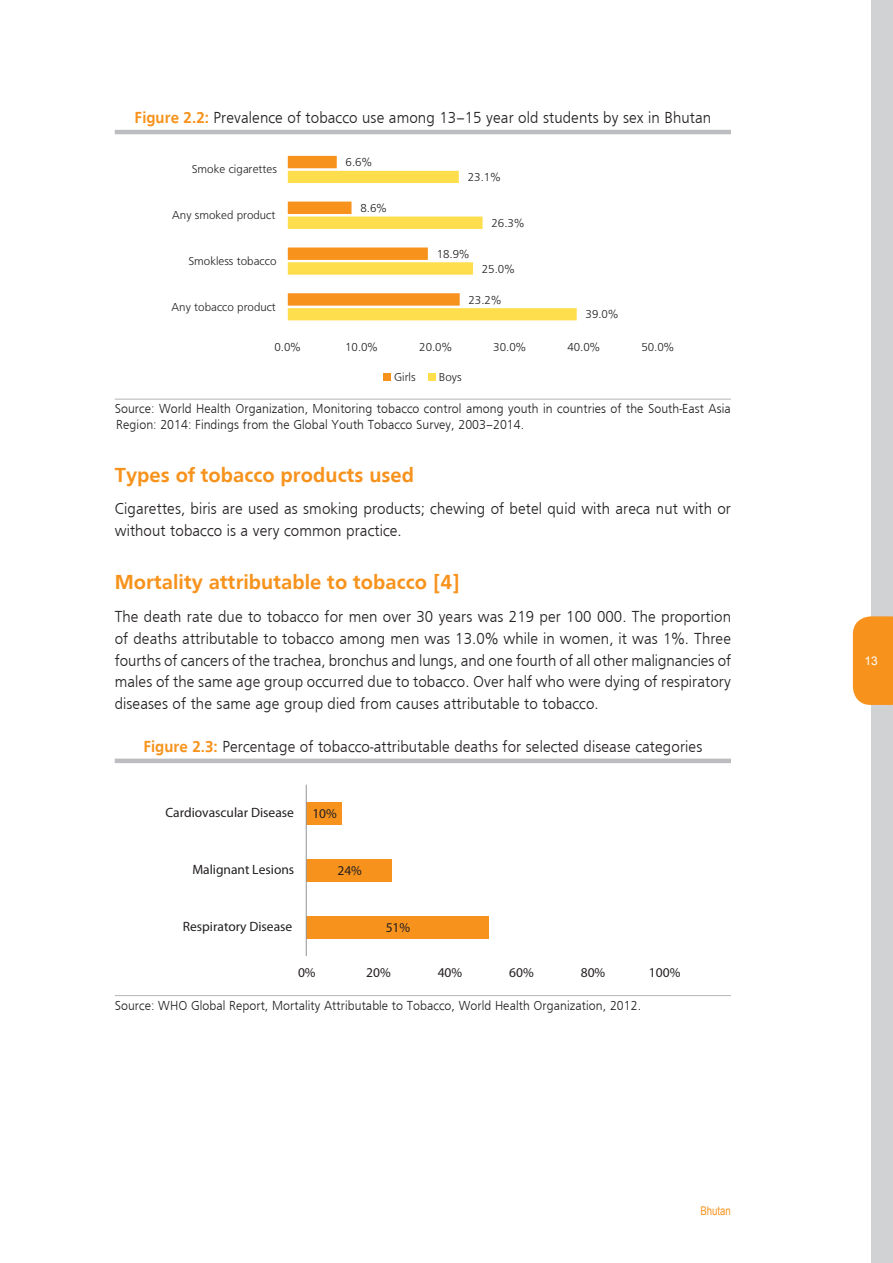
<style>
.page{position:relative;width:893px;height:1263px;background:#fff}
.page>*{position:absolute;margin:0;border:0;box-sizing:border-box;transform-origin:0 0}
.t1{font:700 21px "Frugal Sans";color:#f7931d}
.t2{font:300 16.5px/21.8px "Frugal Sans";letter-spacing:.005em;color:#231f20;scale:.95 1}
.t3{font:300 13.5px/16.2px "Frugal Sans";letter-spacing:.005em;color:#231f20;scale:.95 1}
.t4{font:700 13.5px "Calibri";color:#231f20}
.t5{font:300 12px "Frugal Sans";color:#231f20}
.t6{font:12px "Arial";color:#f7931d;scale:.8 1}
.t7{font:12px "Arial";color:#fff}
.s1{font-weight:700;color:#f7931d}
</style>
<div class="page">
<div style="left:871px;top:0;width:22px;height:1263px;background:#d1d2d4"></div>
<div style="left:853px;top:616px;width:40px;height:89px;background:#f7931d"></div>
<hr style="left:115px;top:130px;width:616px;height:4px;background:#bcbdc0">
<hr style="left:115px;top:399px;width:616px;height:1px;background:#bcbdc0">
<hr style="left:115px;top:759px;width:616px;height:4px;background:#bcbdc0">
<hr style="left:115px;top:995px;width:616px;height:1px;background:#bcbdc0">
<svg style="left:288px;top:156px;width:289px;height:164px"></svg>
<div style="left:383px;top:373px;width:8px;height:8px;background:#f7931d"></div>
<div style="left:428px;top:373px;width:8px;height:8px;background:#ffde4e"></div>
<div style="left:306px;top:916px;width:183px;height:23px;background:#f7931d"></div>
<div style="left:306px;top:859px;width:86px;height:23px;background:#f7931d"></div>
<div style="left:306px;top:802px;width:36px;height:22px;background:#f7931d"></div>
<hr style="left:306px;top:785px;width:1px;height:171px;background:#939598">
<p class="t2" style="left:135px;top:107px;width:608px"><span class="s1">Figure 2.2:</span> Prevalence of tobacco use among 13–15 year old students by sex in Bhutan</p>
<p class="t5" style="left:192px;top:163px;width:87px">Smoke cigarettes</p>
<p class="t5" style="left:172px;top:208px;width:105px">Any smoked product</p>
<p class="t5" style="left:188px;top:254px;width:90px">Smokless tobacco</p>
<p class="t5" style="left:172px;top:300px;width:106px">Any tobacco product</p>
<p class="t5" style="left:346px;top:155px;width:28px">6.6%</p>
<p class="t5" style="left:360px;top:201px;width:28px">8.6%</p>
<p class="t5" style="left:468px;top:170px;width:34px">23.1%</p>
<p class="t5" style="left:437px;top:247px;width:34px">18.9%</p>
<p class="t5" style="left:491px;top:216px;width:34px">26.3%</p>
<p class="t5" style="left:482px;top:262px;width:34px">25.0%</p>
<p class="t5" style="left:468px;top:293px;width:34px">23.2%</p>
<p class="t5" style="left:586px;top:308px;width:34px">39.0%</p>
<p class="t5" style="left:274px;top:340px;width:28px">0.0%</p>
<p class="t5" style="left:345px;top:340px;width:34px">10.0%</p>
<p class="t5" style="left:419px;top:340px;width:34px">20.0%</p>
<p class="t5" style="left:493px;top:340px;width:34px">30.0%</p>
<p class="t5" style="left:567px;top:340px;width:34px">40.0%</p>
<p class="t5" style="left:641px;top:340px;width:34px">50.0%</p>
<p class="t5" style="left:394px;top:370px;width:23px">Girls</p>
<p class="t5" style="left:439px;top:370px;width:24px">Boys</p>
<p class="t3" style="left:115px;top:400px;width:650px">Source: World Health Organization, Monitoring tobacco control among youth in countries of the South-East Asia<br>Region: 2014: Findings from the Global Youth Tobacco Survey, 2003–2014.</p>
<p class="t1" style="left:115px;top:462px;width:301px">Types of tobacco products used</p>
<p class="t2" style="left:115px;top:498px;width:650px">Cigarettes, biris are used as smoking products; chewing of betel quid with areca nut with or without tobacco is a very common practice.</p>
<p class="t1" style="left:115px;top:570px;width:346px">Mortality attributable to tobacco [4]</p>
<p class="t2" style="left:115px;top:605px;width:650px;text-align:justify">The death rate due to tobacco for men over 30 years was 219 per 100 000. The proportion of deaths attributable to tobacco among men was 13.0% while in women, it was 1%. Three fourths of cancers of the trachea, bronchus and lungs, and one fourth of all other malignancies of males of the same age group occurred due to tobacco. Over half who were dying of respiratory diseases of the same age group died from causes attributable to tobacco.</p>
<p class="t2" style="left:143px;top:735px;width:590px"><span class="s1">Figure 2.3:</span> Percentage of tobacco-attributable deaths for selected disease categories</p>
<p class="t4" style="left:165px;top:805px;width:130px">Cardiovascular Disease</p>
<p class="t4" style="left:312px;top:806px;width:26px">10%</p>
<p class="t4" style="left:192px;top:862px;width:103px">Malignant Lesions</p>
<p class="t4" style="left:337px;top:863px;width:26px">24%</p>
<p class="t4" style="left:183px;top:919px;width:111px">Respiratory Disease</p>
<p class="t4" style="left:386px;top:920px;width:26px">51%</p>
<p class="t4" style="left:298px;top:965px;width:19px">0%</p>
<p class="t4" style="left:366px;top:965px;width:26px">20%</p>
<p class="t4" style="left:438px;top:965px;width:26px">40%</p>
<p class="t4" style="left:509px;top:965px;width:26px">60%</p>
<p class="t4" style="left:581px;top:965px;width:26px">80%</p>
<p class="t4" style="left:649px;top:965px;width:33px">100%</p>
<p class="t3" style="left:115px;top:997px;width:556px">Source: WHO Global Report, Mortality Attributable to Tobacco, World Health Organization, 2012.</p>
<p class="t6" style="left:700px;top:1202px;width:40px">Bhutan</p>
<p class="t7" style="left:864px;top:653px;width:15px">13</p>
</div>
